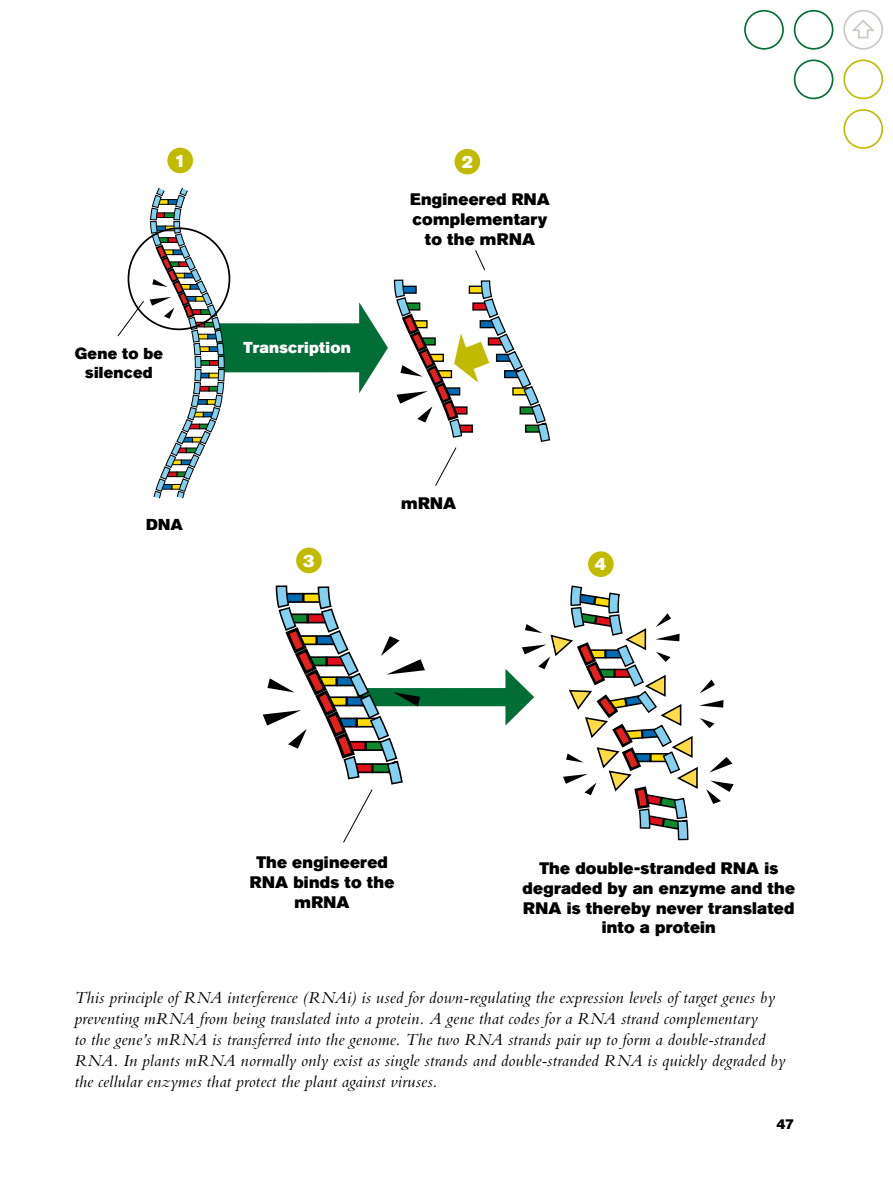
<style>
.page{position:relative;width:893px;height:1191px;background:#fff}
.page>*{position:absolute;margin:0;border:0;box-sizing:border-box;transform-origin:0 0}
.t1{font:italic 17.5px/21px "Bembo";letter-spacing:.01em;color:#000}
.t2{font:17.5px "Akzidenz Grotesk BQ Super";color:#fff}
.t3{font:16.45px/19.8px "Akzidenz Grotesk BQ Super";letter-spacing:.015em;color:#000;text-align:center}
.t4{font:15.75px/18.9px "Akzidenz Grotesk BQ Super";letter-spacing:.015em;color:#000;text-align:center}
.t5{font:15.75px "Akzidenz Grotesk BQ Super";letter-spacing:.015em;color:#fff}
.t6{font:14px "Akzidenz Grotesk BQ Super";color:#000}
</style>
<div class="page">
<div style="left:843px;top:10px;width:40px;height:40px;border:2px solid #ccc7c0;border-radius:50%"></div>
<svg style="left:849px;top:18px;width:28px;height:21px"></svg>
<div style="left:794px;top:10px;width:39px;height:40px;border:2px solid #006e35;border-radius:50%"></div>
<div style="left:744px;top:10px;width:40px;height:40px;border:2px solid #006e35;border-radius:50%"></div>
<div style="left:794px;top:60px;width:39px;height:39px;border:2px solid #006e35;border-radius:50%"></div>
<div style="left:843px;top:109px;width:40px;height:40px;border:2px solid #c1bb00;border-radius:50%"></div>
<div style="left:843px;top:60px;width:40px;height:39px;border:2px solid #c1bb00;border-radius:50%"></div>
<div style="left:167px;top:148px;width:26px;height:25px;background:#c1bb00;border-radius:50%"></div>
<div style="left:588px;top:551px;width:26px;height:26px;background:#c1bb00;border-radius:50%"></div>
<div style="left:296px;top:547px;width:26px;height:26px;background:#c1bb00;border-radius:50%"></div>
<svg style="left:263px;top:570px;width:471px;height:273px"></svg>
<div style="left:455px;top:149px;width:25px;height:25px;background:#c1bb00;border-radius:50%"></div>
<svg style="left:117px;top:187px;width:434px;height:312px"></svg>
<p class="t2" style="left:175px;top:150px;width:13px">1</p>
<p class="t4" style="left:75px;top:344px;width:90px">Gene to be silenced</p>
<p class="t5" style="left:243px;top:338px;width:109px">Transcription</p>
<p class="t4" style="left:146px;top:514px;width:39px">DNA</p>
<p class="t2" style="left:303px;top:550px;width:13px">3</p>
<p class="t2" style="left:462px;top:152px;width:13px">2</p>
<p class="t3" style="left:410px;top:189px;width:141px">Engineered RNA complementary to the mRNA</p>
<p class="t3" style="left:401px;top:493px;width:57px">mRNA</p>
<p class="t2" style="left:595px;top:554px;width:13px">4</p>
<p class="t3" style="left:250px;top:853px;width:146px">The engineered<br>RNA binds to the mRNA</p>
<p class="t3" style="left:523px;top:858px;width:274px">The double-stranded RNA is degraded by an enzyme and the<br>RNA is thereby never translated into a protein</p>
<p class="t1" style="left:74px;top:986px;width:712px">This principle of RNA interference (RNAi) is used for down-regulating the expression levels of target genes by preventing mRNA from being translated into a protein. A gene that codes for a RNA strand complementary<br>to the gene’s mRNA is transferred into the genome. The two RNA strands pair up to form a double-stranded RNA. In plants mRNA normally only exist as single strands and double-stranded RNA is quickly degraded by the cellular enzymes that protect the plant against viruses.</p>
<p class="t6" style="left:776px;top:1115px;width:19px">47</p>
</div>
